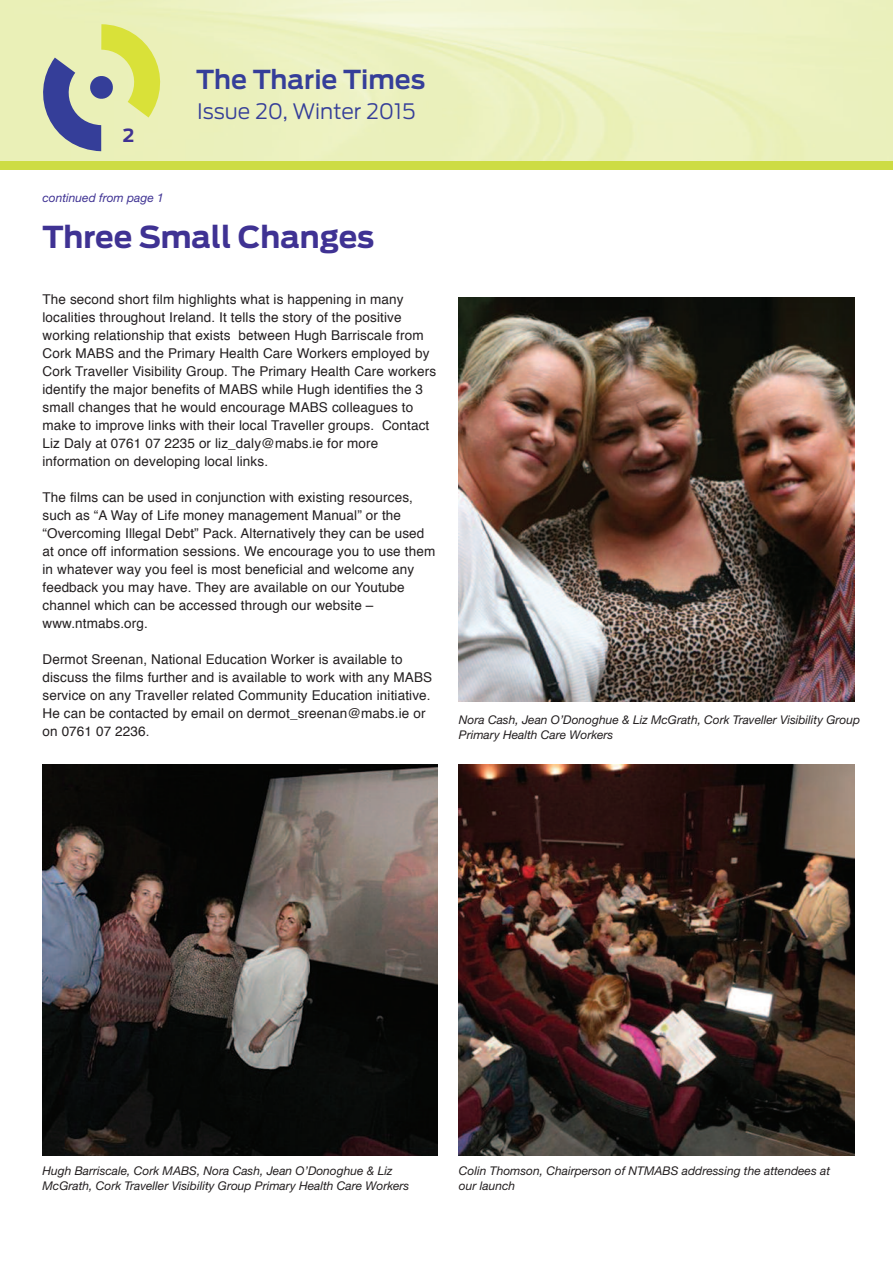
<style>
.page{position:relative;width:893px;height:1263px;background:#fff}
.page>*{position:absolute;margin:0;border:0;box-sizing:border-box;transform-origin:0 0}
.t1{font:700 30px "Ford Antenna";color:#3f3293}
.t2{font:600 25.95px "Ford Antenna";color:#353e99}
.t3{font:300 21.15px "Ford Antenna";color:#353e99}
.t4{font:700 18px "Ford Antenna";color:#3f3293}
.t5{font:13.5px/18px "Helvetica";letter-spacing:.01em;color:#231f20}
.t6{font:italic 12px/14.4px "Helvetica Neue";color:#231f20}
.t7{font:italic 12px "Helvetica Neue";color:#3f3293}
</style>
<div class="page">
<img style="left:0;top:0;width:893px;height:162px">
<svg style="left:43px;top:24px;width:135px;height:127px;background:#c7ce9f"></svg>
<div style="left:0;top:162px;width:893px;height:8px;background:#cddc44"></div>
<img style="left:43px;top:764px;width:395px;height:392px">
<img style="left:459px;top:764px;width:395px;height:392px">
<img style="left:459px;top:298px;width:395px;height:404px">
<h3 class="t4" style="left:123px;top:129px;width:13px">2</h3>
<h2 class="t2" style="left:196px;top:69px;width:231px">The Tharie Times</h2>
<h3 class="t3" style="left:197px;top:104px;width:220px">Issue 20, Winter 2015</h3>
<p class="t7" style="left:43px;top:193px;width:123px">continued from page 1</p>
<h1 class="t1" style="left:43px;top:226px;width:333px">Three Small Changes</h1>
<p class="t5" style="left:43px;top:292px;width:395px">The second short film highlights what is happening in many localities throughout Ireland. It tells the story of the positive working relationship that exists between Hugh Barriscale from Cork MABS and the Primary Health Care Workers employed by Cork Traveller Visibility Group. The Primary Health Care workers identify the major benefits of MABS while Hugh identifies the 3 small changes that he would encourage MABS colleagues to make to improve links with their local Traveller groups. Contact Liz Daly at 0761 07 2235 or liz_daly@mabs.ie for more information on developing local links.</p>
<p class="t5" style="left:42px;top:490px;width:394px">The films can be used in conjunction with existing resources, such as “A Way of Life money management Manual” or the “Overcoming Illegal Debt” Pack. Alternatively they can be used at once off information sessions. We encourage you to use them in whatever way you feel is most beneficial and welcome any feedback you may have. They are available on our Youtube channel which can be accessed through our website – www.ntmabs.org.</p>
<p class="t5" style="left:42px;top:652px;width:391px">Dermot Sreenan, National Education Worker is available to discuss the films further and is available to work with any MABS service on any Traveller related Community Education initiative.<br>He can be contacted by email on dermot_sreenan@mabs.ie or on 0761 07 2236.</p>
<p class="t6" style="left:459px;top:714px;width:403px">Nora Cash, Jean O’Donoghue &amp; Liz McGrath, Cork Traveller Visibility Group<br>Primary Health Care Workers</p>
<p class="t6" style="left:43px;top:1165px;width:368px">Hugh Barriscale, Cork MABS, Nora Cash, Jean O’Donoghue &amp; Liz<br>McGrath, Cork Traveller Visibility Group Primary Health Care Workers</p>
<p class="t6" style="left:459px;top:1165px;width:373px">Colin Thomson, Chairperson of NTMABS addressing the attendees at our launch</p>
</div>
